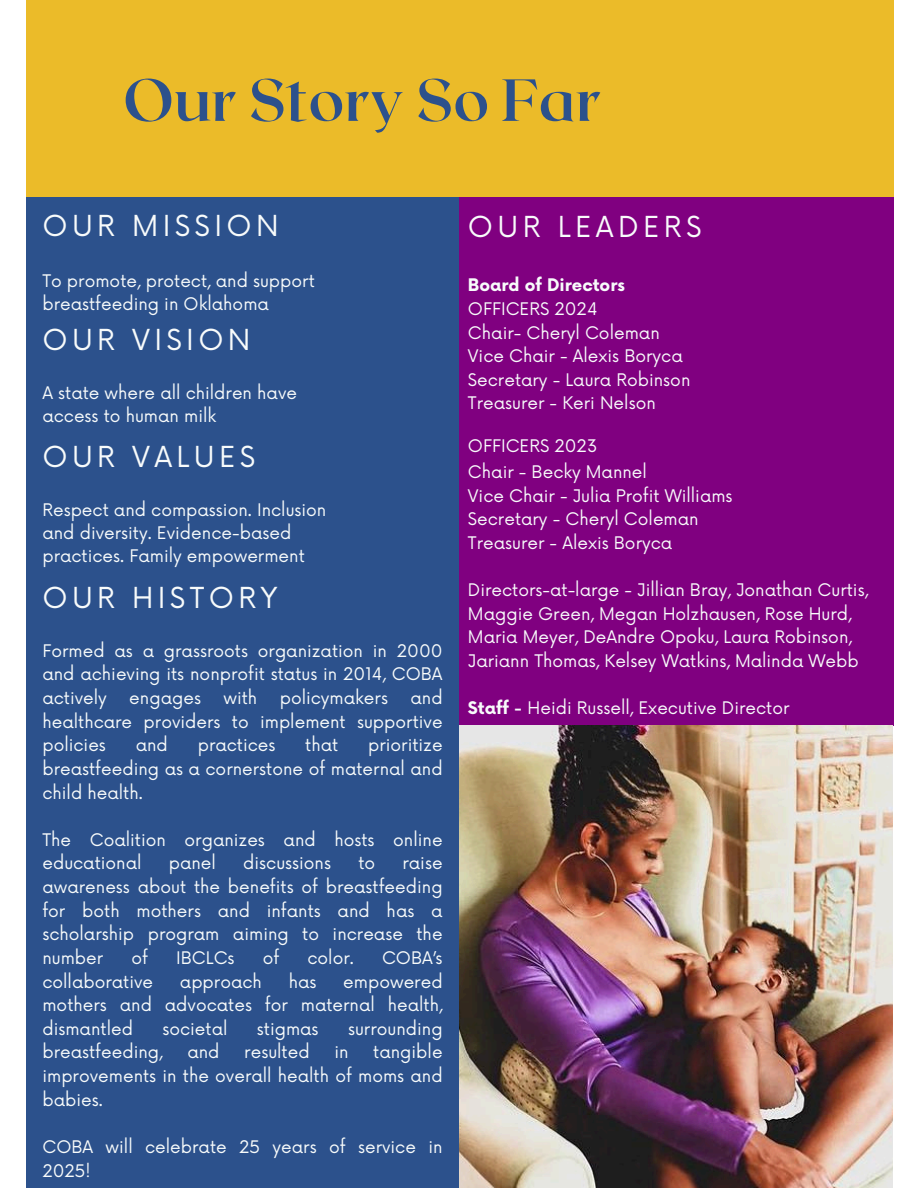
<style>
.page{position:relative;width:918px;height:1188px;background:#fff}
.page>*{position:absolute;margin:0;border:0;box-sizing:border-box;transform-origin:0 0}
.t1{font:700 59.25px "Roxborough CF";color:#2c518c}
.t2{font:28.2px "Now";letter-spacing:.155em;color:#f8fbfb}
.t3{font:16.95px/23.7px "Now";color:#f8fbfb}
.t4{font:700 16.95px "Now";color:#f8fbfb}
.s1{font-weight:700}
</style>
<div class="page">
<div style="left:26px;top:0;width:867px;height:197px;background:#ebbb29"></div>
<div style="left:26px;top:197px;width:433px;height:991px;background:#2c518c"></div>
<div style="left:459px;top:197px;width:434px;height:529px;background:#800080"></div>
<img style="left:459px;top:726px;width:434px;height:462px">
<p class="t1" style="left:123px;top:62px;width:480px">Our Story So Far</p>
<h1 class="t2" style="left:42px;top:210px;width:238px">OUR MISSION</h1>
<p class="t3" style="left:42px;top:270px;width:274px">To promote, protect, and support breastfeeding in Oklahoma</p>
<h2 class="t4" style="left:468px;top:276px;width:158px">Board of Directors</h2>
<p class="t2" style="left:468px;top:212px;width:235px">OUR LEADERS</p>
<p class="t3" style="left:468px;top:298px;width:131px">OFFICERS 2024</p>
<h2 class="t3" style="left:468px;top:322px;width:193px">Chair- Cheryl Coleman</h2>
<p class="t3" style="left:468px;top:345px;width:216px">Vice Chair - Alexis Boryca</p>
<h2 class="t3" style="left:468px;top:369px;width:224px">Secretary - Laura Robinson</h2>
<p class="t3" style="left:468px;top:392px;width:189px">Treasurer - Keri Nelson</p>
<h2 class="t3" style="left:468px;top:435px;width:131px">OFFICERS 2023</h2>
<p class="t3" style="left:468px;top:461px;width:181px">Chair - Becky Mannel</p>
<p class="t3" style="left:468px;top:485px;width:266px">Vice Chair - Julia Profit Williams</p>
<p class="t3" style="left:468px;top:508px;width:232px">Secretary - Cheryl Coleman</p>
<p class="t3" style="left:468px;top:532px;width:206px">Treasurer - Alexis Boryca</p>
<h2 class="t3" style="left:468px;top:579px;width:402px">Directors-at-large - Jillian Bray, Jonathan Curtis, Maggie Green, Megan Holzhausen, Rose Hurd, Maria Meyer, DeAndre Opoku, Laura Robinson, Jariann Thomas, Kelsey Watkins, Malinda Webb</h2>
<p class="t3" style="left:468px;top:697px;width:323px"><span class="s1">Staff -</span> Heidi Russell, Executive Director</p>
<p class="t2" style="left:42px;top:324px;width:210px">OUR VISION</p>
<p class="t3" style="left:42px;top:382px;width:256px;line-height:23.2px">A state where all children have access to human milk</p>
<p class="t2" style="left:42px;top:441px;width:214px">OUR VALUES</p>
<p class="t3" style="left:42px;top:499px;width:286px;line-height:23.2px">Respect and compassion. Inclusion and diversity. Evidence-based practices. Family empowerment</p>
<p class="t2" style="left:42px;top:582px;width:237px">OUR HISTORY</p>
<p class="t3" style="left:42px;top:640px;width:402px;text-align:justify">Formed as a grassroots organization in 2000 and achieving its nonprofit status in 2014, COBA actively</p>
<p class="t3" style="left:42px;top:687px;width:402px;text-align:justify;text-indent:368px">and healthcare providers to implement supportive policies</p>
<p class="t3" style="left:129px;top:687px;width:73px">engages</p>
<p class="t3" style="left:223px;top:687px;width:35px">with</p>
<p class="t3" style="left:280px;top:687px;width:110px">policymakers</p>
<p class="t3" style="left:136px;top:734px;width:34px">and</p>
<p class="t3" style="left:198px;top:734px;width:79px">practices</p>
<p class="t3" style="left:305px;top:734px;width:35px">that</p>
<p class="t3" style="left:42px;top:734px;width:402px;text-align:justify;text-indent:326px">prioritize breastfeeding as a cornerstone of maternal and child health.</p>
<p class="t3" style="left:42px;top:829px;width:402px">The Coalition organizes and hosts online educational</p>
<p class="t3" style="left:169px;top:852px;width:49px">panel</p>
<p class="t3" style="left:243px;top:852px;width:89px">discussions</p>
<p class="t3" style="left:358px;top:852px;width:18px">to</p>
<p class="t3" style="left:42px;top:852px;width:402px;text-align:justify;text-indent:360px">raise awareness about the benefits of breastfeeding for both mothers and infants and has a scholarship program aiming to increase the number</p>
<p class="t3" style="left:132px;top:947px;width:18px">of</p>
<p class="t3" style="left:176px;top:947px;width:60px">IBCLCs</p>
<p class="t3" style="left:263px;top:947px;width:18px">of</p>
<p class="t3" style="left:307px;top:947px;width:48px">color.</p>
<p class="t3" style="left:382px;top:947px;width:62px">COBA’s</p>
<p class="t3" style="left:42px;top:970px;width:112px">collaborative</p>
<p class="t3" style="left:180px;top:970px;width:84px">approach</p>
<p class="t3" style="left:289px;top:970px;width:29px">has</p>
<p class="t3" style="left:42px;top:970px;width:402px;text-align:justify;text-indent:301px">empowered mothers and advocates for maternal health, dismantled</p>
<p class="t3" style="left:162px;top:1018px;width:67px">societal</p>
<p class="t3" style="left:257px;top:1018px;width:63px">stigmas</p>
<p class="t3" style="left:348px;top:1018px;width:96px">surrounding</p>
<p class="t3" style="left:42px;top:1041px;width:402px;text-align:justify;text-indent:331px">tangible improvements in the overall health of moms and babies.</p>
<p class="t3" style="left:42px;top:1136px;width:402px">COBA will celebrate 25 years of service in<br>2025!</p>
<p class="t3" style="left:42px;top:1041px;width:122px">breastfeeding,</p>
<p class="t3" style="left:187px;top:1041px;width:34px">and</p>
<p class="t3" style="left:244px;top:1041px;width:67px">resulted</p>
<p class="t3" style="left:334px;top:1041px;width:16px">in</p>
</div>
